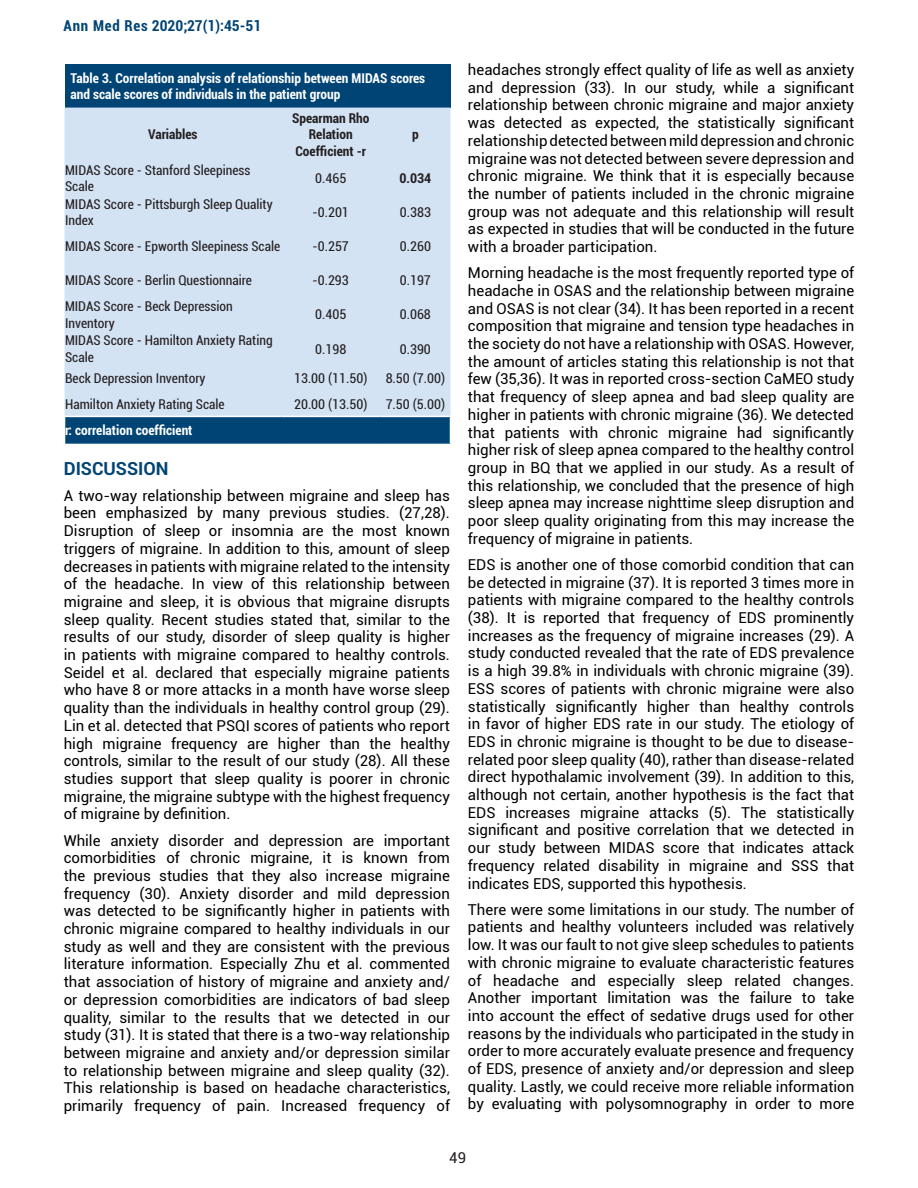
<style>
.page{position:relative;width:918px;height:1188px;background:#fff}
.page>*{position:absolute;margin:0;border:0;box-sizing:border-box;transform-origin:0 0}
.t1{font:700 18px "Roboto";color:#004475}
.t2{font:15px/17.7px "Roboto";color:#000;text-align:justify}
.t3{font:700 condensed 15px "Roboto";letter-spacing:.025em;color:#004475}
.t4{font:15px "Roboto";color:#231f20}
.t5{font:condensed 13.5px/16.2px "Roboto";color:#231f20}
.t6{font:700 condensed 13.5px/16.2px "Roboto";color:#fff}
.t7{font:700 condensed 13.5px/16.2px "Roboto";color:#231f20;text-align:center}
</style>
<div class="page">
<div style="left:65px;top:65px;width:386px;height:43px;background:#004475"></div>
<div style="left:65px;top:108px;width:386px;height:308px;background:#d4e3f4"></div>
<div style="left:65px;top:416px;width:386px;height:28px;background:#004475"></div>
<svg style="left:450px;top:417px;width:1px;height:27px"></svg>
<hr style="left:64px;top:416px;width:217px;height:1px;background:#fff">
<hr style="left:281px;top:416px;width:99px;height:1px;background:#fff">
<hr style="left:380px;top:416px;width:71px;height:1px;background:#fff">
<p class="t3" style="left:64px;top:15px;width:199px">Ann Med Res 2020;27(1):45-51</p>
<p class="t6" style="left:71px;top:69px;width:356px">Table 3. Correlation analysis of relationship between MIDAS scores and scale scores of individuals in the patient group</p>
<p class="t7" style="left:148px;top:126px;width:51px">Variables</p>
<p class="t7" style="left:292px;top:110px;width:79px">Spearman Rho<br>Relation<br>Coefficient -r</p>
<p class="t7" style="left:412px;top:126px;width:8px">p</p>
<p class="t5" style="left:65px;top:162px;width:187px">MIDAS Score - Stanford Sleepiness<br>Scale</p>
<p class="t5" style="left:315px;top:170px;width:33px">0.465</p>
<p class="t7" style="left:399px;top:170px;width:33px">0.034</p>
<p class="t5" style="left:65px;top:196px;width:209px">MIDAS Score - Pittsburgh Sleep Quality<br>Index</p>
<p class="t5" style="left:313px;top:204px;width:38px">-0.201</p>
<p class="t5" style="left:400px;top:204px;width:33px">0.383</p>
<p class="t5" style="left:65px;top:238px;width:217px">MIDAS Score - Epworth Sleepiness Scale</p>
<p class="t5" style="left:313px;top:238px;width:38px">-0.257</p>
<p class="t5" style="left:400px;top:238px;width:33px">0.260</p>
<p class="t5" style="left:65px;top:272px;width:188px">MIDAS Score - Berlin Questionnaire</p>
<p class="t5" style="left:313px;top:272px;width:38px">-0.293</p>
<p class="t5" style="left:400px;top:272px;width:33px">0.197</p>
<p class="t5" style="left:65px;top:298px;width:169px">MIDAS Score - Beck Depression<br>Inventory</p>
<p class="t5" style="left:315px;top:306px;width:33px">0.405</p>
<p class="t5" style="left:400px;top:306px;width:33px">0.068</p>
<p class="t5" style="left:65px;top:332px;width:209px">MIDAS Score - Hamilton Anxiety Rating<br>Scale</p>
<p class="t5" style="left:315px;top:340px;width:33px">0.198</p>
<p class="t5" style="left:400px;top:340px;width:33px">0.390</p>
<p class="t5" style="left:65px;top:370px;width:142px">Beck Depression Inventory</p>
<p class="t5" style="left:294px;top:370px;width:75px">13.00 (11.50)</p>
<p class="t5" style="left:386px;top:370px;width:61px">8.50 (7.00)</p>
<p class="t5" style="left:65px;top:395px;width:161px">Hamilton Anxiety Rating Scale</p>
<p class="t5" style="left:294px;top:395px;width:75px">20.00 (13.50)</p>
<p class="t5" style="left:386px;top:395px;width:61px">7.50 (5.00)</p>
<p class="t6" style="left:65px;top:422px;width:129px">r: correlation coefficient</p>
<p class="t1" style="left:64px;top:455px;width:106px">DISCUSSION</p>
<p class="t2" style="left:64px;top:486px;width:388px">A two-way relationship between migraine and sleep has been emphasized by many previous studies. (27,28).<br>Disruption of sleep or insomnia are the most known triggers of migraine. In addition to this, amount of sleep decreases in patients with migraine related to the intensity of the headache. In view of this relationship between migraine and sleep, it is obvious that migraine disrupts sleep quality. Recent studies stated that, similar to the results of our study, disorder of sleep quality is higher in patients with migraine compared to healthy controls.<br>Seidel et al. declared that especially migraine patients who have 8 or more attacks in a month have worse sleep quality than the individuals in healthy control group (29).<br>Lin et al. detected that PSQI scores of patients who report high migraine frequency are higher than the healthy controls, similar to the result of our study (28). All these studies support that sleep quality is poorer in chronic migraine, the migraine subtype with the highest frequency of migraine by definition.</p>
<p class="t2" style="left:64px;top:831px;width:388px">While anxiety disorder and depression are important comorbidities of chronic migraine, it is known from the previous studies that they also increase migraine frequency (30). Anxiety disorder and mild depression was detected to be significantly higher in patients with chronic migraine compared to healthy individuals in our study as well and they are consistent with the previous literature information. Especially Zhu et al. commented that association of history of migraine and anxiety and/ or depression comorbidities are indicators of bad sleep quality, similar to the results that we detected in our study (31). It is stated that there is a two-way relationship between migraine and anxiety and/or depression similar to relationship between migraine and sleep quality (32).<br>This relationship is based on headache characteristics, primarily frequency of pain. Increased frequency of</p>
<p class="t2" style="left:468px;top:60px;width:388px">headaches strongly effect quality of life as well as anxiety and depression (33). In our study, while a significant relationship between chronic migraine and major anxiety was detected as expected, the statistically significant relationship detected between mild depression and chronic migraine was not detected between severe depression and chronic migraine. We think that it is especially because the number of patients included in the chronic migraine group was not adequate and this relationship will result as expected in studies that will be conducted in the future with a broader participation.</p>
<p class="t2" style="left:468px;top:263px;width:388px">Morning headache is the most frequently reported type of headache in OSAS and the relationship between migraine and OSAS is not clear (34). It has been reported in a recent composition that migraine and tension type headaches in the society do not have a relationship with OSAS. However, the amount of articles stating this relationship is not that few (35,36). It was in reported cross-section CaMEO study that frequency of sleep apnea and bad sleep quality are higher in patients with chronic migraine (36). We detected that patients with chronic migraine had significantly higher risk of sleep apnea compared to the healthy control group in BQ that we applied in our study. As a result of this relationship, we concluded that the presence of high sleep apnea may increase nighttime sleep disruption and poor sleep quality originating from this may increase the frequency of migraine in patients.</p>
<p class="t2" style="left:468px;top:555px;width:388px">EDS is another one of those comorbid condition that can be detected in migraine (37). It is reported 3 times more in patients with migraine compared to the healthy controls (38). It is reported that frequency of EDS prominently increases as the frequency of migraine increases (29). A study conducted revealed that the rate of EDS prevalence is a high 39.8% in individuals with chronic migraine (39).<br>ESS scores of patients with chronic migraine were also statistically significantly higher than healthy controls in favor of higher EDS rate in our study. The etiology of EDS in chronic migraine is thought to be due to disease&shy;related poor sleep quality (40), rather than disease-related direct hypothalamic involvement (39). In addition to this, although not certain, another hypothesis is the fact that EDS increases migraine attacks (5). The statistically significant and positive correlation that we detected in our study between MIDAS score that indicates attack frequency related disability in migraine and SSS that indicates EDS, supported this hypothesis.</p>
<p class="t2" style="left:468px;top:900px;width:388px">There were some limitations in our study. The number of patients and healthy volunteers included was relatively low. It was our fault to not give sleep schedules to patients with chronic migraine to evaluate characteristic features of headache and especially sleep related changes.<br>Another important limitation was the failure to take into account the effect of sedative drugs used for other reasons by the individuals who participated in the study in order to more accurately evaluate presence and frequency of EDS, presence of anxiety and/or depression and sleep quality. Lastly, we could receive more reliable information by evaluating with polysomnography in order to more</p>
<p class="t4" style="left:449px;top:1147px;width:18px">49</p>
</div>
